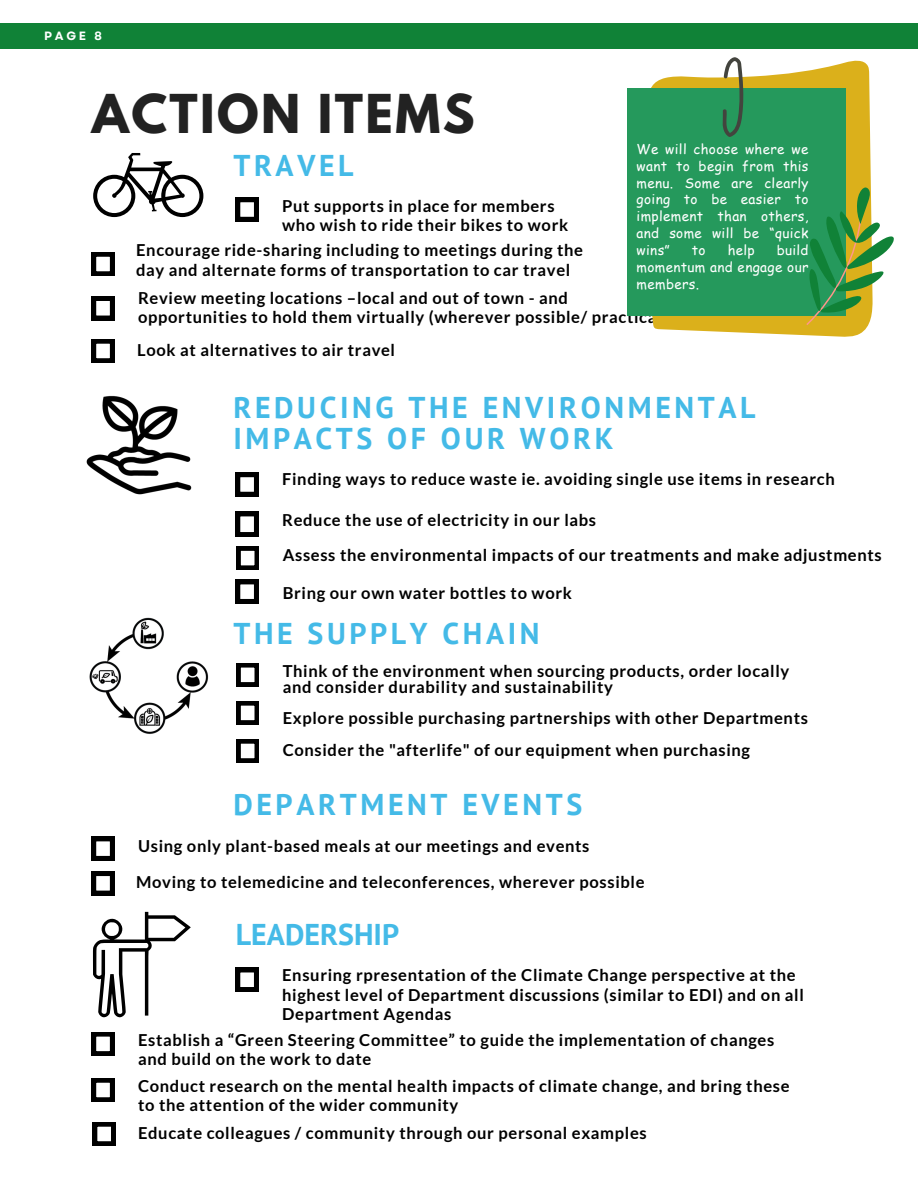
<style>
.page{position:relative;width:918px;height:1188px;background:#fff}
.page>*{position:absolute;margin:0;border:0;box-sizing:border-box;transform-origin:0 0}
.t1{font:700 47.4px "League Spartan";letter-spacing:.05em;color:#222}
.t2{font:700 30px/30.3px "PT Sans";letter-spacing:.12em;color:#44bae7}
.t3{font:700 30px "PT Sans";color:#44bae7}
.t4{font:700 16.5px/19.2px "Lato";letter-spacing:.04em;color:#000}
.t5{font:13.5px/16.8px "Comic Sans MS";letter-spacing:.025em;color:#fff;text-align:justify}
.t6{font:700 12px "Garet";color:#fff}
</style>
<div class="page">
<div style="left:0;top:24px;width:918px;height:25px;background:#108237"></div>
<svg style="left:236px;top:473px;width:22px;height:23px"></svg>
<img style="left:89px;top:617px;width:120px;height:117px">
<svg style="left:93px;top:153px;width:110px;height:64px"></svg>
<svg style="left:236px;top:198px;width:22px;height:23px"></svg>
<svg style="left:92px;top:252px;width:22px;height:24px"></svg>
<svg style="left:92px;top:296px;width:22px;height:24px"></svg>
<svg style="left:92px;top:339px;width:22px;height:24px"></svg>
<svg style="left:92px;top:837px;width:22px;height:23px"></svg>
<svg style="left:92px;top:872px;width:22px;height:23px"></svg>
<svg style="left:236px;top:968px;width:22px;height:24px"></svg>
<svg style="left:92px;top:1032px;width:22px;height:24px"></svg>
<svg style="left:92px;top:1078px;width:22px;height:24px"></svg>
<svg style="left:93px;top:912px;width:98px;height:106px"></svg>
<img style="left:86px;top:395px;width:106px;height:100px">
<svg style="left:651px;top:60px;width:220px;height:277px;fill:#dbb01b"></svg>
<div style="left:627px;top:88px;width:218px;height:228px;background:#25995c"></div>
<svg style="left:721px;top:57px;width:22px;height:80px"></svg>
<svg style="left:805px;top:187px;width:89px;height:140px"></svg>
<svg style="left:236px;top:546px;width:23px;height:24px"></svg>
<svg style="left:236px;top:580px;width:22px;height:23px"></svg>
<svg style="left:236px;top:663px;width:23px;height:24px"></svg>
<svg style="left:236px;top:701px;width:23px;height:24px"></svg>
<svg style="left:236px;top:739px;width:23px;height:24px"></svg>
<svg style="left:236px;top:512px;width:22px;height:25px"></svg>
<svg style="left:93px;top:1122px;width:22px;height:24px"></svg>
<p class="t6" style="left:44px;top:27px;width:59px">PAGE 8</p>
<p class="t1" style="left:92px;top:90px;width:384px">ACTION ITEMS</p>
<p class="t5" style="left:637px;top:140px;width:173px">We will choose where we want to begin from this menu. Some are clearly going to be easier to implement than others, and some will be “quick wins”</p>
<p class="t2" style="left:233px;top:150px;width:122px">TRAVEL</p>
<p class="t4" style="left:282px;top:196px;width:288px">Put supports in place for members who wish to ride their bikes to work</p>
<p class="t4" style="left:136px;top:240px;width:448px">Encourage ride-sharing including to meetings during the day and alternate forms of transportation to car travel</p>
<p class="t5" style="left:637px;top:241px;width:173px;text-indent:140px">build momentum and engage our members.</p>
<p class="t5" style="left:692px;top:241px;width:15px">to</p>
<p class="t5" style="left:728px;top:241px;width:29px">help</p>
<p class="t4" style="left:138px;top:288px;width:531px">Review meeting locations –local and out of town - and opportunities to hold them virtually (wherever possible/ practical)</p>
<p class="t4" style="left:137px;top:340px;width:260px">Look at alternatives to air travel</p>
<p class="t2" style="left:233px;top:392px;width:524px">REDUCING THE ENVIRONMENTAL<br>IMPACTS OF OUR WORK</p>
<p class="t4" style="left:282px;top:469px;width:554px">Finding ways to reduce waste ie. avoiding single use items in research</p>
<p class="t4" style="left:282px;top:510px;width:315px">Reduce the use of electricity in our labs</p>
<p class="t4" style="left:283px;top:545px;width:601px">Assess the environmental impacts of our treatments and make adjustments</p>
<p class="t4" style="left:283px;top:583px;width:291px">Bring our own water bottles to work</p>
<p class="t2" style="left:233px;top:618px;width:308px">THE SUPPLY CHAIN</p>
<p class="t4" style="left:283px;top:663px;width:508px;line-height:15.8px">Think of the environment when sourcing products, order locally and consider durability and sustainability</p>
<p class="t4" style="left:283px;top:708px;width:527px">Explore possible purchasing partnerships with other Departments</p>
<p class="t4" style="left:283px;top:740px;width:469px">Consider the "afterlife" of our equipment when purchasing</p>
<p class="t2" style="left:233px;top:789px;width:350px">DEPARTMENT EVENTS</p>
<p class="t4" style="left:138px;top:836px;width:453px">Using only plant-based meals at our meetings and events</p>
<p class="t4" style="left:136px;top:872px;width:510px">Moving to telemedicine and teleconferences, wherever possible</p>
<p class="t3" style="left:236px;top:915px;width:165px">LEADERSHIP</p>
<p class="t4" style="left:282px;top:965px;width:523px">Ensuring rpresentation of the Climate Change perspective at the highest level of Department discussions (similar to EDI) and on all<br>Department Agendas</p>
<p class="t4" style="left:138px;top:1030px;width:638px">Establish a “Green Steering Committee” to guide the implementation of changes and build on the work to date</p>
<p class="t4" style="left:138px;top:1076px;width:653px">Conduct research on the mental health impacts of climate change, and bring these to the attention of the wider community</p>
<p class="t4" style="left:138px;top:1123px;width:510px">Educate colleagues / community through our personal examples</p>
</div>
